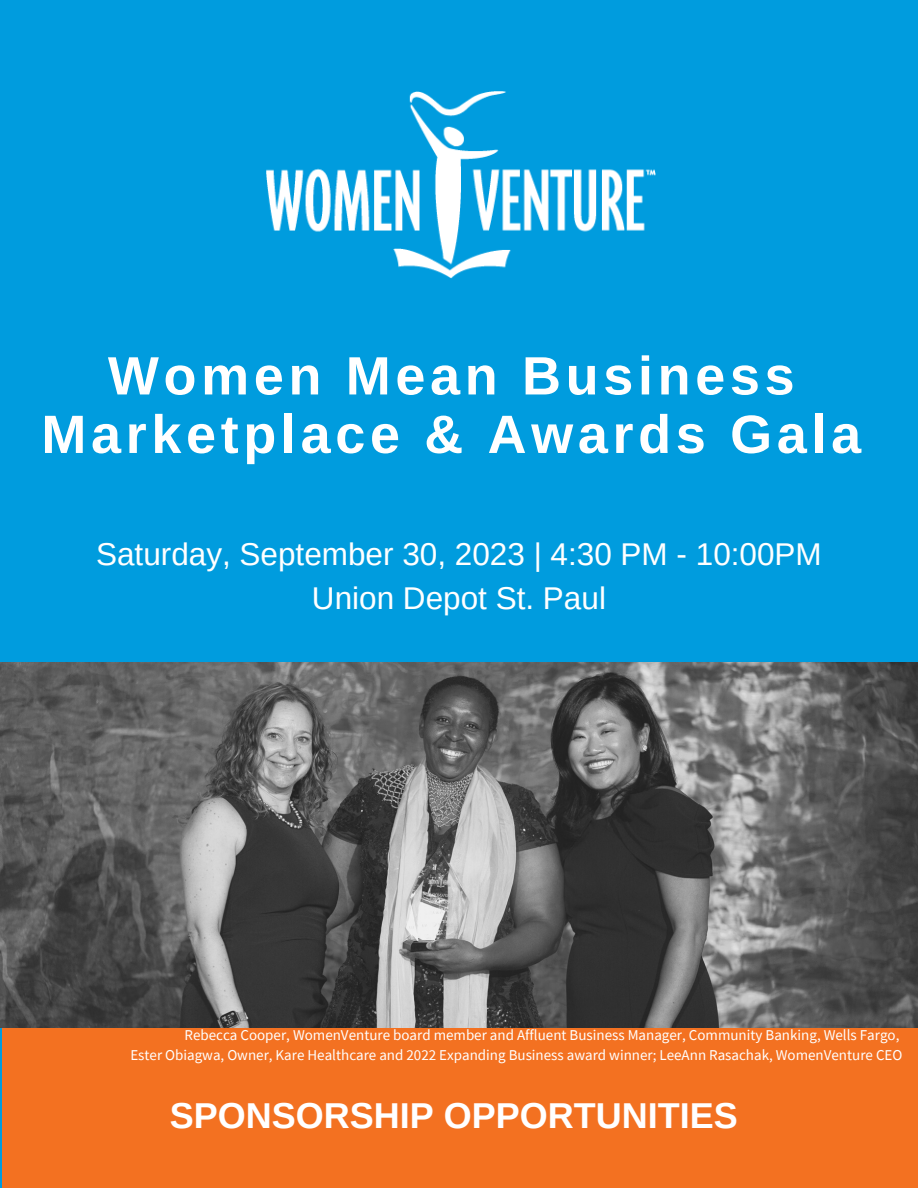
<style>
.page{position:relative;width:918px;height:1188px;background:#009cde}
.page>*{position:absolute;margin:0;border:0;box-sizing:border-box;transform-origin:0 0}
.t1{font:700 54px "Arimo";letter-spacing:.085em;color:#fff}
.t2{font:700 36px "Arimo";color:#fff}
.t3{font:31.5px "Arimo";color:#fff}
.t4{font:15px "Source Sans Pro";color:#fff}
</style>
<div class="page">
<div style="left:2px;top:845px;width:916px;height:343px;background:#f37121"></div>
<img style="left:0;top:663px;width:918px;height:364px">
<img style="left:267px;top:92px;width:388px;height:187px">
<p class="t1" style="left:108px;top:346px;width:688px">Women Mean Business</p>
<p class="t1" style="left:41px;top:404px;width:821px">Marketplace &amp; Awards Gala</p>
<p class="t3" style="left:96px;top:537px;width:727px">Saturday, September 30, 2023 | 4:30 PM - 10:00PM</p>
<p class="t3" style="left:312px;top:580px;width:296px">Union Depot St. Paul</p>
<p class="t4" style="left:185px;top:1025px;width:716px">Rebecca Cooper, WomenVenture board member and Affluent Business Manager, Community Banking, Wells Fargo,</p>
<p class="t4" style="left:130px;top:1046px;width:774px">Ester Obiagwa, Owner, Kare Healthcare and 2022 Expanding Business award winner; LeeAnn Rasachak, WomenVenture CEO</p>
<p class="t2" style="left:170px;top:1095px;width:569px">SPONSORSHIP OPPORTUNITIES</p>
</div>
